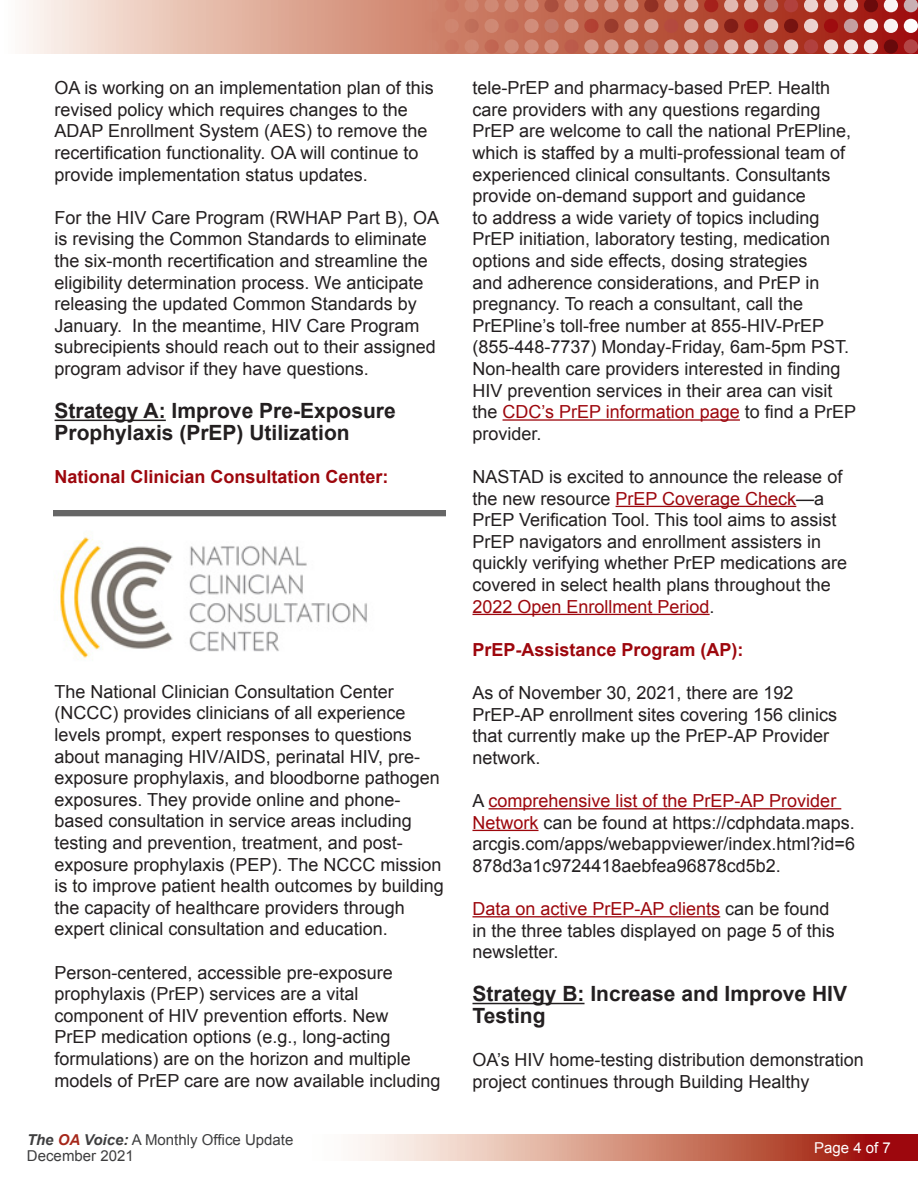
<style>
.page{position:relative;width:918px;height:1188px;background:#fff}
.page>*{position:absolute;margin:0;border:0;box-sizing:border-box;transform-origin:0 0}
.t1{font:700 21px/21.6px "Arial";color:#231f20}
.t2{font:18px/21.6px "Arial";color:#231f20}
.t3{font:700 18px "Arial";color:#9d070d}
.t4{font:15px/16.5px "Arial";color:#3e3e3f}
.t5{font:15px "Arial";color:#fff}
.s1{color:#9d070d}
.s2{font-weight:700;font-style:italic}
.s3{font-weight:700;font-style:italic;color:#a6271a}
</style>
<div class="page">
<svg style="left:358px;top:1134px;width:560px;height:27px;background:#ce8677"></svg>
<svg style="left:26px;top:0;width:399px;height:54px;background:#e4b9a9"></svg>
<svg style="left:425px;top:0;width:493px;height:54px;background:#bf6758"></svg>
<img style="left:54px;top:510px;width:392px;height:148px">
<hr style="left:55px;top:420px;width:111px;height:1px;background:#231f20">
<hr style="left:503px;top:419px;width:237px;height:2px;background:#9d070d">
<hr style="left:616px;top:506px;width:180px;height:1px;background:#9d070d">
<hr style="left:472px;top:614px;width:238px;height:1px;background:#9d070d">
<hr style="left:489px;top:808px;width:352px;height:1px;background:#9d070d">
<hr style="left:472px;top:830px;width:67px;height:1px;background:#9d070d">
<hr style="left:472px;top:916px;width:248px;height:1px;background:#9d070d">
<hr style="left:472px;top:1003px;width:113px;height:1px;background:#231f20">
<p class="t2" style="left:55px;top:77px;width:381px">OA is working on an implementation plan of this revised policy which requires changes to the ADAP Enrollment System (AES) to remove the recertification functionality. OA will continue to provide implementation status updates.</p>
<p class="t2" style="left:55px;top:207px;width:386px">For the HIV Care Program (RWHAP Part B), OA is revising the Common Standards to eliminate the six-month recertification and streamline the eligibility determination process. We anticipate releasing the updated Common Standards by January. In the meantime, HIV Care Program subrecipients should reach out to their assigned program advisor if they have questions.</p>
<p class="t1" style="left:55px;top:401px;width:343px">Strategy A: Improve Pre-Exposure<br>Prophylaxis (PrEP) Utilization</p>
<p class="t3" style="left:55px;top:465px;width:336px">National Clinician Consultation Center:</p>
<p class="t2" style="left:55px;top:681px;width:391px">The National Clinician Consultation Center (NCCC) provides clinicians of all experience levels prompt, expert responses to questions about managing HIV/AIDS, perinatal HIV, pre&shy;exposure prophylaxis, and bloodborne pathogen exposures. They provide online and phone&shy;based consultation in service areas including testing and prevention, treatment, and post&shy;exposure prophylaxis (PEP). The NCCC mission is to improve patient health outcomes by building the capacity of healthcare providers through expert clinical consultation and education.</p>
<p class="t2" style="left:55px;top:962px;width:387px">Person-centered, accessible pre-exposure prophylaxis (PrEP) services are a vital component of HIV prevention efforts. New<br>PrEP medication options (e.g., long-acting formulations) are on the horizon and multiple models of PrEP care are now available including</p>
<p class="t2" style="left:472px;top:77px;width:385px">tele-PrEP and pharmacy-based PrEP. Health care providers with any questions regarding PrEP are welcome to call the national PrEPline, which is staffed by a multi-professional team of experienced clinical consultants. Consultants provide on-demand support and guidance<br>to address a wide variety of topics including PrEP initiation, laboratory testing, medication options and side effects, dosing strategies<br>and adherence considerations, and PrEP in pregnancy. To reach a consultant, call the PrEPline’s toll-free number at 855-HIV-PrEP (855-448-7737) Monday-Friday, 6am-5pm PST.<br>Non-health care providers interested in finding HIV prevention services in their area can visit the <span class="s1">CDC’s PrEP information page</span> to find a PrEP provider.</p>
<p class="t2" style="left:472px;top:466px;width:376px">NASTAD is excited to announce the release of the new resource <span class="s1">PrEP Coverage Check</span>—a PrEP Verification Tool. This tool aims to assist PrEP navigators and enrollment assisters in quickly verifying whether PrEP medications are covered in select health plans throughout the <span class="s1">2022 Open Enrollment Period</span>.</p>
<p class="t3" style="left:472px;top:638px;width:273px">PrEP-Assistance Program (AP):</p>
<p class="t2" style="left:472px;top:682px;width:366px">As of November 30, 2021, there are 192<br>PrEP-AP enrollment sites covering 156 clinics that currently make up the PrEP-AP Provider network.</p>
<p class="t2" style="left:472px;top:790px;width:384px">A <span class="s1">comprehensive list of the PrEP-AP Provider Network</span> can be found at https://cdphdata.maps. arcgis.com/apps/webappviewer/index.html?id=6<br>878d3a1c9724418aebfea96878cd5b2.</p>
<p class="t2" style="left:473px;top:898px;width:364px"><span class="s1">Data on active PrEP-AP clients</span> can be found in the three tables displayed on page 5 of this newsletter.</p>
<p class="t1" style="left:472px;top:984px;width:376px">Strategy B: Increase and Improve HIV<br>Testing</p>
<p class="t2" style="left:472px;top:1049px;width:393px">OA’s HIV home-testing distribution demonstration project continues through Building Healthy</p>
<p class="t4" style="left:27px;top:1132px;width:268px"><span class="s2">The</span> <span class="s3">OA</span> <span class="s2">Voice:</span> A Monthly Office Update<br>December 2021</p>
<p class="t5" style="left:814px;top:1138px;width:78px">Page 4 of 7</p>
</div>
